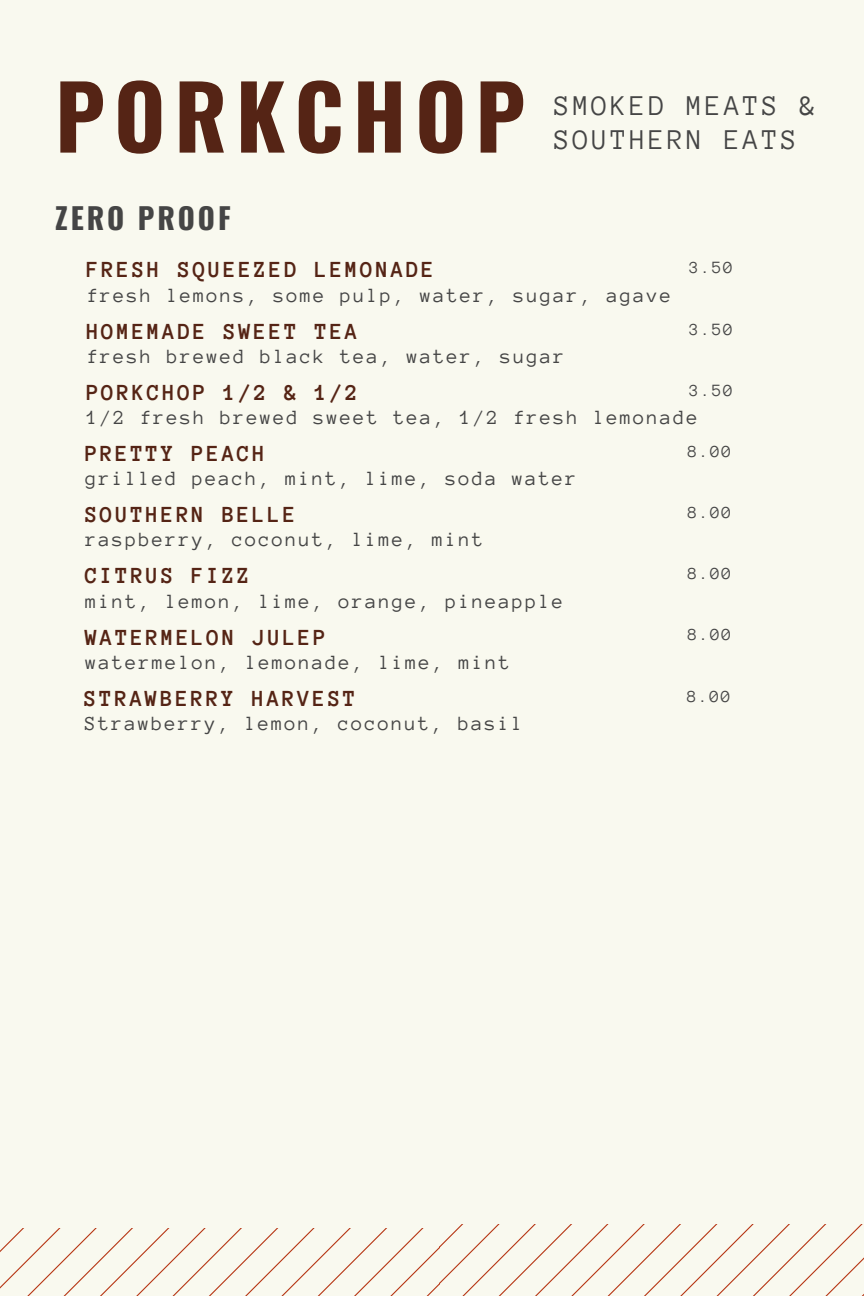
<style>
.page{position:relative;width:864px;height:1296px;background:#f9f9ef}
.page>*{position:absolute;margin:0;border:0;box-sizing:border-box;transform-origin:0 0}
.t1{font:700 87.9px "Oswald";letter-spacing:.1em;color:#552415}
.t2{font:29.4px/33.9px "Anonymous Pro";letter-spacing:.1em;color:#454545}
.t3{font:700 29.4px "Oswald";letter-spacing:.1em;color:#454545}
.t4{font:700 23.7px "Anonymous Pro";letter-spacing:.1em;color:#552415}
.t5{font:20.7px "Anonymous Pro";letter-spacing:.1em;color:#454545}
.t6{font:17.7px "Anonymous Pro";letter-spacing:.1em;color:#454545}
</style>
<div class="page">
<svg style="left:0;top:1225px;width:864px;height:71px"></svg>
<p class="t1" style="left:55px;top:48px;width:472px">PORKCHOP</p>
<p class="t2" style="left:554px;top:88px;width:263px">SMOKED MEATS &amp;<br>SOUTHERN EATS</p>
<h1 class="t3" style="left:55px;top:195px;width:177px">ZERO PROOF</h1>
<h3 class="t4" style="left:86px;top:258px;width:349px">FRESH SQUEEZED LEMONADE</h3>
<p class="t5" style="left:87px;top:285px;width:586px">fresh lemons, some pulp, water, sugar, agave</p>
<h2 class="t4" style="left:86px;top:319px;width:273px">HOMEMADE SWEET TEA</h2>
<p class="t5" style="left:87px;top:346px;width:480px">fresh brewed black tea, water, sugar</p>
<p class="t6" style="left:689px;top:259px;width:45px">3.50</p>
<p class="t6" style="left:689px;top:320px;width:45px">3.50</p>
<p class="t4" style="left:86px;top:380px;width:273px">PORKCHOP 1/2 &amp; 1/2</p>
<p class="t5" style="left:87px;top:407px;width:613px">1/2 fresh brewed sweet tea, 1/2 fresh lemonade</p>
<p class="t6" style="left:689px;top:381px;width:45px">3.50</p>
<p class="t4" style="left:85px;top:442px;width:182px">PRETTY PEACH</p>
<p class="t5" style="left:85px;top:468px;width:493px">grilled peach, mint, lime, soda water</p>
<p class="t4" style="left:85px;top:503px;width:212px">SOUTHERN BELLE</p>
<p class="t5" style="left:85px;top:529px;width:400px">raspberry, coconut, lime, mint</p>
<p class="t4" style="left:85px;top:564px;width:167px">CITRUS FIZZ</p>
<p class="t5" style="left:85px;top:591px;width:480px">mint, lemon, lime, orange, pineapple</p>
<p class="t4" style="left:85px;top:625px;width:243px">WATERMELON JULEP</p>
<p class="t5" style="left:85px;top:652px;width:426px">watermelon, lemonade, lime, mint</p>
<p class="t4" style="left:84px;top:686px;width:273px">STRAWBERRY HARVEST</p>
<p class="t5" style="left:85px;top:713px;width:440px">Strawberry, lemon, coconut, basil</p>
<p class="t6" style="left:688px;top:442px;width:45px">8.00</p>
<p class="t6" style="left:688px;top:504px;width:45px">8.00</p>
<p class="t6" style="left:688px;top:565px;width:45px">8.00</p>
<p class="t6" style="left:688px;top:626px;width:45px">8.00</p>
<p class="t6" style="left:687px;top:687px;width:45px">8.00</p>
</div>
